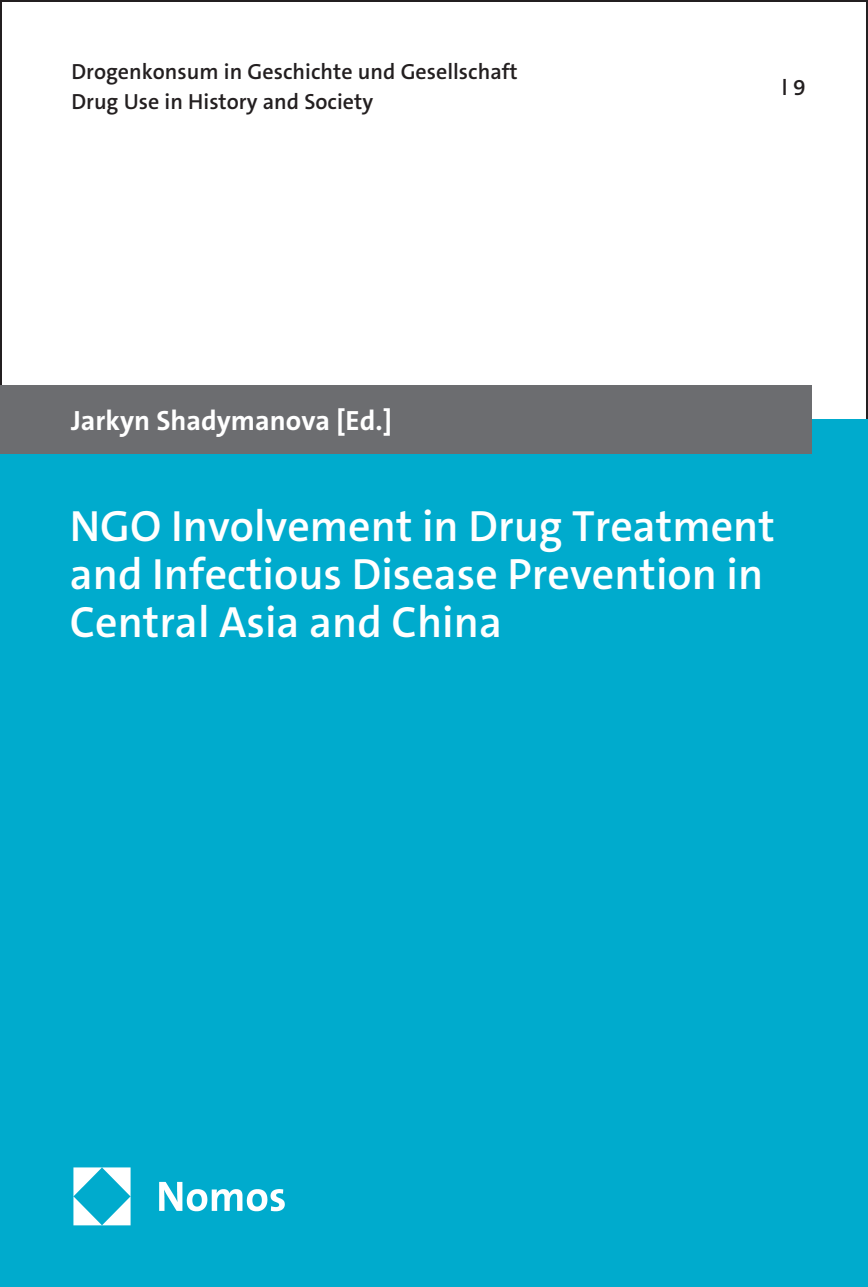
<style>
.page{position:relative;width:868px;height:1287px;background:#fff}
.page>*{position:absolute;margin:0;border:0;box-sizing:border-box;transform-origin:0 0}
.t1{font:600 44px/48px "The Sans C5";color:#fff}
.t2{font:700 28px "The Sans C5";color:#fff}
.t3{font:600 22px "The Sans C5";color:#231f20}
</style>
<div class="page">
<div style="left:0;top:420px;width:867px;height:867px;background:#00abcd"></div>
<div style="left:0;top:386px;width:811px;height:68px;background:#6c6d70"></div>
<img style="left:74px;top:1167px;width:211px;height:58px">
<p class="t3" style="left:71px;top:57px;width:448px">Drogenkonsum in Geschichte und Gesellschaft</p>
<p class="t3" style="left:71px;top:87px;width:303px">Drug Use in History and Society</p>
<p class="t3" style="left:781px;top:73px;width:25px">l9</p>
<p class="t2" style="left:71px;top:403px;width:322px">Jarkyn Shadymanova [Ed.]</p>
<p class="t1" style="left:70px;top:503px;width:706px">NGO Involvement in Drug Treatment and Infectious Disease Prevention in<br>Central Asia and China</p>
</div>
